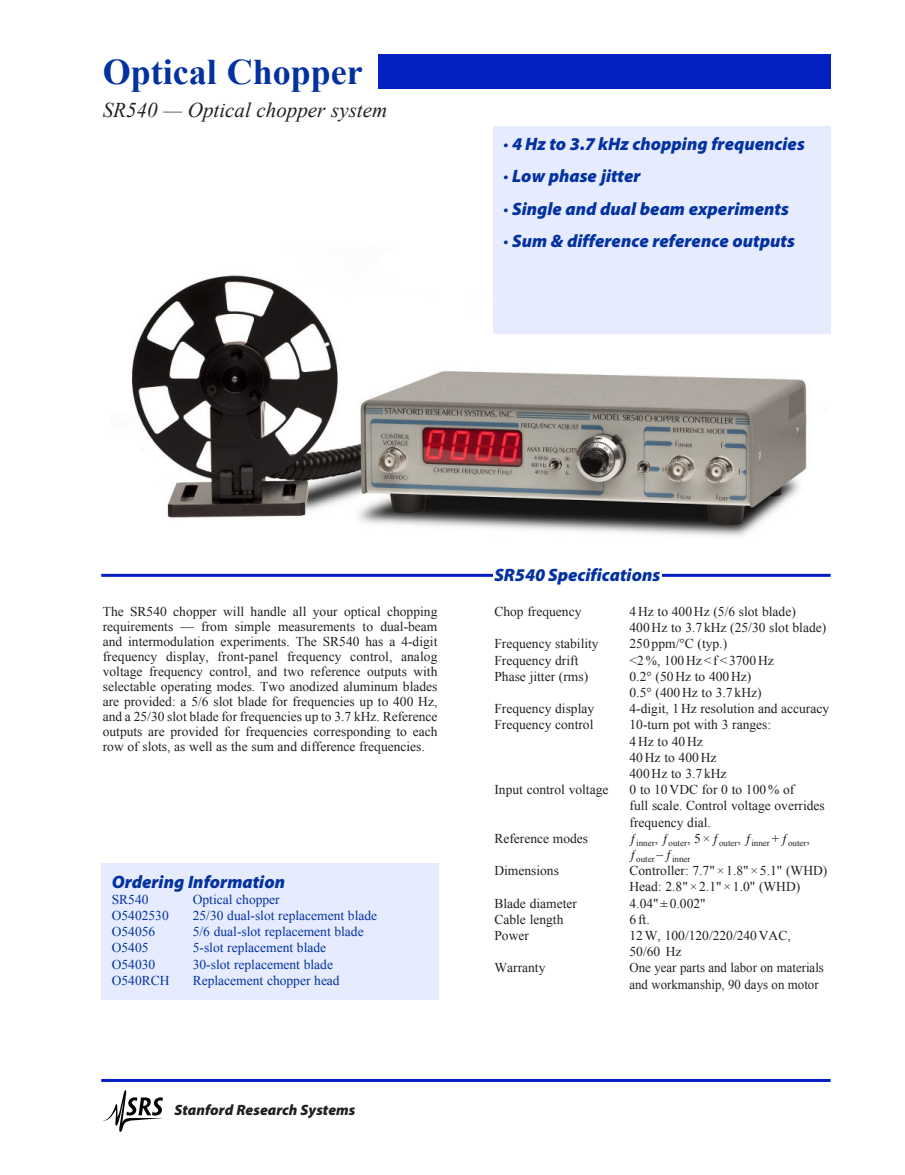
<style>
.page{position:relative;width:905px;height:1175px;background:#fff}
.page>*{position:absolute;margin:0;border:0;box-sizing:border-box;transform-origin:0 0}
.t1{font:700 36px "Times New Roman";color:#0332a0}
.t2{font:italic 21px "Times New Roman";color:#231f20}
.t3{font:italic 900 18px/32.4px "Myriad Pro";color:#0332a0}
.t4{font:italic 900 15px "Myriad Pro";color:#231f20}
.t5{font:13.5px/16.2px "Times New Roman";color:#231f20}
.t6{font:13.5px "Times New Roman";color:#0332a0}
.t7{font:13.5px/16.2px "Times New Roman";color:#231f20;scale:.95 1}
.t8{font:9px/16.2px "Times New Roman";color:#231f20}
</style>
<div class="page">
<hr style="left:101px;top:1078px;width:729px;height:3px;background:#031fc2">
<svg style="left:103px;top:1090px;width:60px;height:41px"></svg>
<div style="left:101px;top:863px;width:338px;height:137px;background:#e6ecfd"></div>
<hr style="left:101px;top:574px;width:729px;height:3px;background:#031fc2">
<div style="left:493px;top:566px;width:168px;height:22px;background:#fff"></div>
<img style="left:131px;top:275px;width:699px;height:261px">
<div style="left:493px;top:126px;width:337px;height:207px;background:#e6ecfd"></div>
<div style="left:378px;top:54px;width:452px;height:35px;background:#041fc2"></div>
<h1 class="t1" style="left:103px;top:60px;width:261px">Optical Chopper</h1>
<h2 class="t2" style="left:103px;top:102px;width:286px">SR540 — Optical chopper system</h2>
<h3 class="t3" style="left:503px;top:129px;width:303px">· 4Hz to 3.7 kHz chopping frequencies · Low phase jitter<br>· Single and dual beam experiments<br>· Sum &amp; difference reference outputs</h3>
<p class="t5" style="left:103px;top:605px;width:336px;line-height:15px;text-align:justify">The SR540 chopper will handle all your optical chopping requirements — from simple measurements to dual-beam and intermodulation experiments. The SR540 has a 4-digit frequency display, front-panel frequency control, analog voltage frequency control, and two reference outputs with selectable operating modes. Two anodized aluminum blades are provided: a 5/6 slot blade for frequencies up to 400 Hz, and a 25/30 slot blade for frequencies up to 3.7 kHz. Reference outputs are provided for frequencies corresponding to each row of slots, as well as the sum and difference frequencies.</p>
<h3 class="t3" style="left:112px;top:867px;width:175px">Ordering Information</h3>
<p class="t6" style="left:112px;top:894px;width:38px">SR540</p>
<p class="t6" style="left:193px;top:894px;width:88px">Optical chopper</p>
<p class="t6" style="left:112px;top:910px;width:58px">O5402530</p>
<p class="t6" style="left:193px;top:910px;width:186px">25/30 dual-slot replacement blade</p>
<p class="t6" style="left:112px;top:926px;width:45px">O54056</p>
<p class="t6" style="left:193px;top:926px;width:172px">5/6 dual-slot replacement blade</p>
<p class="t6" style="left:112px;top:943px;width:38px">O5405</p>
<p class="t6" style="left:193px;top:943px;width:135px">5-slot replacement blade</p>
<p class="t6" style="left:112px;top:959px;width:45px">O54030</p>
<p class="t6" style="left:193px;top:959px;width:142px">30-slot replacement blade</p>
<p class="t6" style="left:112px;top:971px;width:59px">O540RCH</p>
<p class="t6" style="left:193px;top:971px;width:148px">Replacement chopper head</p>
<p class="t4" style="left:174px;top:1104px;width:182px">Stanford Research Systems</p>
<h3 class="t3" style="left:494px;top:560px;width:167px">SR540 Specifications</h3>
<p class="t5" style="left:494px;top:604px;width:88px">Chop frequency</p>
<p class="t5" style="left:629px;top:604px;width:198px">4Hz to 400Hz (5/6 slot blade)<br>400Hz to 3.7 kHz (25/30 slot blade)</p>
<p class="t5" style="left:494px;top:637px;width:106px">Frequency stability</p>
<p class="t5" style="left:629px;top:637px;width:99px">250 ppm/°C (typ.)</p>
<p class="t5" style="left:494px;top:653px;width:85px">Frequency drift</p>
<p class="t5" style="left:629px;top:653px;width:146px">&lt;2%, 100Hz&lt;f&lt;3700Hz</p>
<p class="t5" style="left:494px;top:669px;width:95px">Phase jitter (rms)</p>
<p class="t5" style="left:629px;top:669px;width:133px">0.2° (50Hz to 400Hz)<br>0.5° (400Hz to 3.7 kHz)</p>
<p class="t5" style="left:494px;top:702px;width:101px">Frequency display</p>
<p class="t5" style="left:629px;top:702px;width:201px">4-digit, 1Hz resolution and accuracy</p>
<p class="t5" style="left:494px;top:718px;width:100px">Frequency control</p>
<p class="t5" style="left:629px;top:718px;width:143px">10-turn pot with 3 ranges:<br>4Hz to 40Hz<br>40Hz to 400Hz<br>400Hz to 3.7 kHz</p>
<p class="t5" style="left:494px;top:783px;width:115px">Input control voltage</p>
<p class="t5" style="left:629px;top:783px;width:197px">0 to 10VDC for 0 to 100% of<br>full scale. Control voltage overrides frequency dial.</p>
<p class="t5" style="left:494px;top:831px;width:95px">Reference modes</p>
<p class="t8" style="left:629px;top:835px;width:182px"><sup>ƒ</sup>inner<sup>,</sup> <sup>ƒ</sup>outer<sup>,</sup> <sup>5×ƒ</sup>outer<sup>,</sup> <sup>ƒ</sup>inner <sup>+ƒ</sup>outer<sup>, ƒ</sup>outer <sup>–</sup> <sup>ƒ</sup>inner</p>
<p class="t5" style="left:494px;top:864px;width:66px">Dimensions</p>
<p class="t5" style="left:629px;top:864px;width:199px">Controller: 7.7"×1.8"×5.1" (WHD)<br>Head: 2.8"×2.1"×1.0" (WHD)</p>
<p class="t5" style="left:494px;top:896px;width:84px">Blade diameter</p>
<p class="t5" style="left:629px;top:896px;width:78px">4.04" ± 0.002"</p>
<p class="t5" style="left:494px;top:912px;width:70px">Cable length</p>
<p class="t5" style="left:629px;top:912px;width:22px">6 ft.</p>
<p class="t5" style="left:494px;top:928px;width:36px">Power</p>
<p class="t5" style="left:629px;top:928px;width:163px">12W, 100/120/220/240VAC,<br>50/60 Hz</p>
<p class="t5" style="left:494px;top:961px;width:52px">Warranty</p>
<p class="t7" style="left:629px;top:961px;width:206px">One year parts and labor on materials and workmanship, 90 days on motor</p>
</div>
